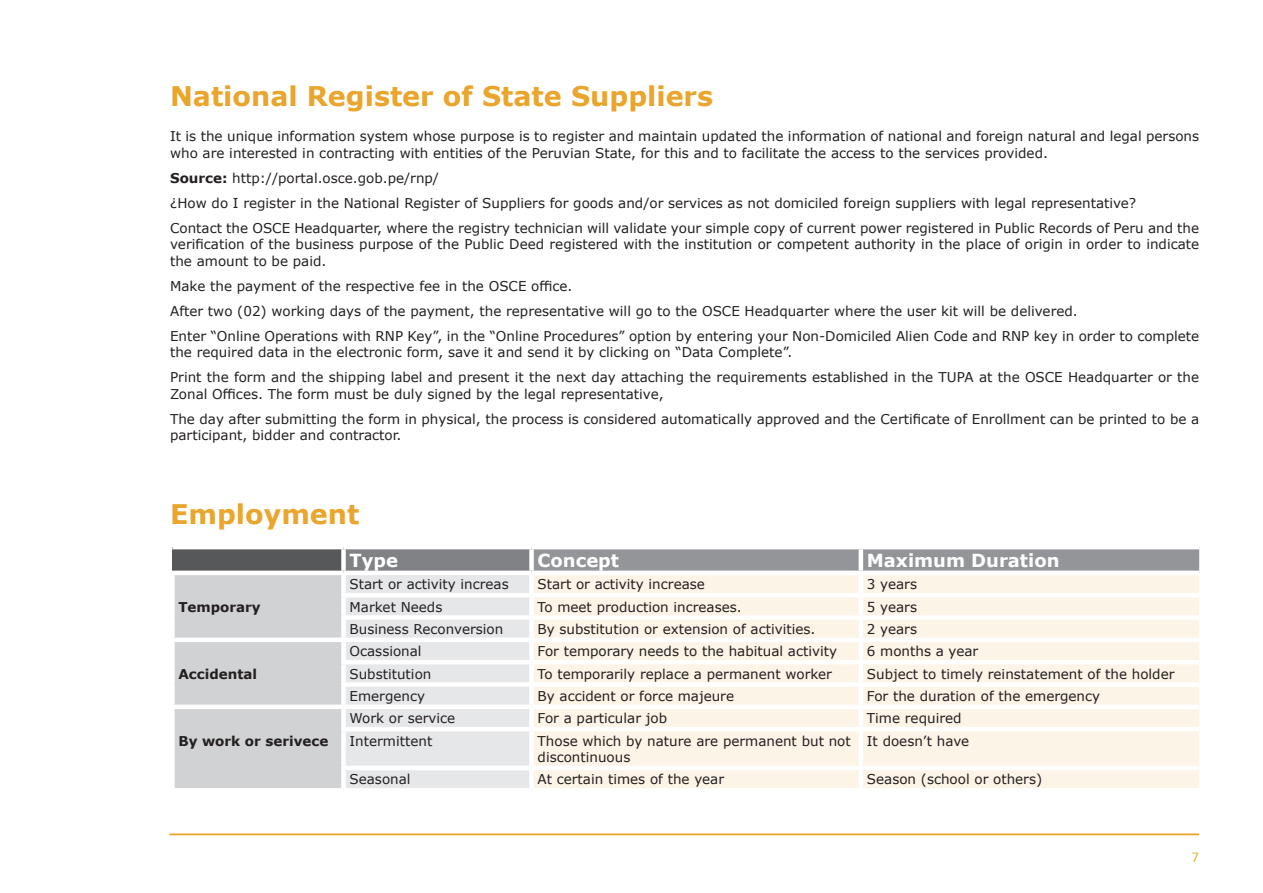
<style>
.page{position:relative;width:1263px;height:893px;background:#fff}
.page>*{position:absolute;margin:0;border:0;box-sizing:border-box;transform-origin:0 0}
.t1{font:700 27px "Verdana";color:#e9a52c}
.t2{font:700 18px "Verdana";color:#fff}
.t3{font:15px "Calibri";color:#e8b848}
.t4{font:13.5px/25px "Verdana";color:#231f20}
.t5{font:700 13.5px "Verdana";color:#231f20}
.s1{font-weight:700}
</style>
<div class="page">
<hr style="left:169px;top:833px;width:1030px;height:2px;background:#e9a52c">
<svg style="left:172px;top:549px;width:1027px;height:239px;background:#c7c8ca"></svg>
<div style="left:534px;top:575px;width:665px;height:213px;background:#fcf4e6"></div>
<hr style="left:170px;top:571px;width:173px;height:4px;background:#fff">
<div style="left:170px;top:575px;width:5px;height:20px;background:#fff"></div>
<div style="left:341px;top:575px;width:5px;height:18px;background:#fff"></div>
<div style="left:170px;top:595px;width:5px;height:22px;background:#fff"></div>
<div style="left:341px;top:597px;width:5px;height:18px;background:#fff"></div>
<div style="left:170px;top:617px;width:5px;height:21px;background:#fff"></div>
<div style="left:341px;top:620px;width:5px;height:18px;background:#fff"></div>
<hr style="left:170px;top:638px;width:173px;height:4px;background:#fff">
<div style="left:170px;top:642px;width:5px;height:20px;background:#fff"></div>
<div style="left:341px;top:642px;width:5px;height:18px;background:#fff"></div>
<div style="left:170px;top:662px;width:5px;height:22px;background:#fff"></div>
<div style="left:341px;top:664px;width:5px;height:18px;background:#fff"></div>
<div style="left:170px;top:684px;width:5px;height:21px;background:#fff"></div>
<div style="left:341px;top:687px;width:5px;height:18px;background:#fff"></div>
<hr style="left:170px;top:705px;width:173px;height:4px;background:#fff">
<div style="left:170px;top:709px;width:5px;height:20px;background:#fff"></div>
<div style="left:341px;top:709px;width:5px;height:18px;background:#fff"></div>
<div style="left:170px;top:729px;width:5px;height:39px;background:#fff"></div>
<div style="left:341px;top:731px;width:5px;height:35px;background:#fff"></div>
<div style="left:170px;top:768px;width:5px;height:20px;background:#fff"></div>
<div style="left:341px;top:770px;width:5px;height:18px;background:#fff"></div>
<hr style="left:859px;top:549px;width:4px;height:22px;background:#fff">
<hr style="left:859px;top:575px;width:4px;height:18px;background:#fff">
<hr style="left:859px;top:597px;width:4px;height:18px;background:#fff">
<hr style="left:859px;top:620px;width:4px;height:18px;background:#fff">
<hr style="left:859px;top:642px;width:4px;height:18px;background:#fff">
<hr style="left:859px;top:664px;width:4px;height:18px;background:#fff">
<hr style="left:859px;top:687px;width:4px;height:18px;background:#fff">
<hr style="left:859px;top:709px;width:4px;height:18px;background:#fff">
<hr style="left:859px;top:731px;width:4px;height:35px;background:#fff">
<hr style="left:859px;top:770px;width:4px;height:18px;background:#fff">
<div style="left:341px;top:549px;width:5px;height:22px;background:#fff"></div>
<div style="left:529px;top:549px;width:5px;height:22px;background:#fff"></div>
<hr style="left:343px;top:571px;width:188px;height:4px;background:#fff">
<hr style="left:531px;top:571px;width:330px;height:4px;background:#fff">
<div style="left:529px;top:575px;width:5px;height:18px;background:#fff"></div>
<hr style="left:861px;top:571px;width:338px;height:4px;background:#fff">
<hr style="left:341px;top:593px;width:190px;height:4px;background:#fff">
<hr style="left:531px;top:593px;width:330px;height:4px;background:#fff">
<div style="left:529px;top:597px;width:5px;height:18px;background:#fff"></div>
<hr style="left:861px;top:593px;width:338px;height:4px;background:#fff">
<div style="left:341px;top:615px;width:190px;height:5px;background:#fff"></div>
<div style="left:531px;top:615px;width:330px;height:5px;background:#fff"></div>
<div style="left:529px;top:620px;width:5px;height:18px;background:#fff"></div>
<div style="left:861px;top:615px;width:338px;height:5px;background:#fff"></div>
<hr style="left:343px;top:638px;width:188px;height:4px;background:#fff">
<hr style="left:531px;top:638px;width:330px;height:4px;background:#fff">
<div style="left:529px;top:642px;width:5px;height:18px;background:#fff"></div>
<hr style="left:861px;top:638px;width:338px;height:4px;background:#fff">
<hr style="left:341px;top:660px;width:190px;height:4px;background:#fff">
<hr style="left:531px;top:660px;width:330px;height:4px;background:#fff">
<div style="left:529px;top:664px;width:5px;height:18px;background:#fff"></div>
<hr style="left:861px;top:660px;width:338px;height:4px;background:#fff">
<div style="left:341px;top:682px;width:190px;height:5px;background:#fff"></div>
<div style="left:531px;top:682px;width:330px;height:5px;background:#fff"></div>
<div style="left:529px;top:687px;width:5px;height:18px;background:#fff"></div>
<div style="left:861px;top:682px;width:338px;height:5px;background:#fff"></div>
<hr style="left:343px;top:705px;width:188px;height:4px;background:#fff">
<hr style="left:531px;top:705px;width:330px;height:4px;background:#fff">
<div style="left:529px;top:709px;width:5px;height:18px;background:#fff"></div>
<hr style="left:861px;top:705px;width:338px;height:4px;background:#fff">
<hr style="left:341px;top:727px;width:190px;height:4px;background:#fff">
<hr style="left:531px;top:727px;width:330px;height:4px;background:#fff">
<div style="left:529px;top:731px;width:5px;height:35px;background:#fff"></div>
<hr style="left:861px;top:727px;width:338px;height:4px;background:#fff">
<hr style="left:341px;top:766px;width:190px;height:4px;background:#fff">
<hr style="left:531px;top:766px;width:330px;height:4px;background:#fff">
<div style="left:529px;top:770px;width:5px;height:18px;background:#fff"></div>
<hr style="left:861px;top:766px;width:338px;height:4px;background:#fff">
<h1 class="t1" style="left:170px;top:77px;width:544px">National Register of State Suppliers</h1>
<p class="t4" style="left:170px;top:128px;width:1031px;line-height:16.5px">It is the unique information system whose purpose is to register and maintain updated the information of national and foreign natural and legal persons who are interested in contracting with entities of the Peruvian State, for this and to facilitate the access to the services provided.</p>
<p class="t4" style="left:170px;top:165px;width:1031px"><span class="s1">Source:</span> http://portal.osce.gob.pe/rnp/<br>¿How do I register in the National Register of Suppliers for goods and/or services as not domiciled foreign suppliers with legal representative?<br>Contact the OSCE Headquarter, where the registry technician will validate your simple copy of current power registered in Public Records of Peru and the</p>
<p class="t4" style="left:170px;top:236px;width:1030px;line-height:16.5px">verification of the business purpose of the Public Deed registered with the institution or competent authority in the place of origin in order to indicate the amount to be paid.</p>
<p class="t4" style="left:170px;top:273px;width:1030px">Make the payment of the respective fee in the OSCE office.<br>After two (02) working days of the payment, the representative will go to the OSCE Headquarter where the user kit will be delivered.<br>Enter “Online Operations with RNP Key”, in the “Online Procedures” option by entering your Non-Domiciled Alien Code and RNP key in order to complete</p>
<p class="t4" style="left:170px;top:340px;width:1030px">the required data in the electronic form, save it and send it by clicking on “Data Complete”.<br>Print the form and the shipping label and present it the next day attaching the requirements established in the TUPA at the OSCE Headquarter or the</p>
<p class="t4" style="left:170px;top:381px;width:1030px">Zonal Offices. The form must be duly signed by the legal representative,<br>The day after submitting the form in physical, the process is considered automatically approved and the Certificate of Enrollment can be printed to be a</p>
<p class="t4" style="left:170px;top:423px;width:233px">participant, bidder and contractor.</p>
<h1 class="t1" style="left:170px;top:495px;width:191px">Employment</h1>
<h2 class="t2" style="left:349px;top:548px;width:50px">Type</h2>
<h2 class="t2" style="left:537px;top:548px;width:83px">Concept</h2>
<h2 class="t2" style="left:867px;top:548px;width:194px">Maximum Duration</h2>
<p class="t4" style="left:349px;top:572px;width:161px">Start or activity increas</p>
<p class="t4" style="left:537px;top:572px;width:169px">Start or activity increase</p>
<p class="t4" style="left:867px;top:572px;width:52px">3 years</p>
<p class="t5" style="left:178px;top:597px;width:84px">Temporary</p>
<p class="t4" style="left:349px;top:594px;width:94px">Market Needs</p>
<p class="t4" style="left:537px;top:594px;width:206px">To meet production increases.</p>
<p class="t4" style="left:867px;top:594px;width:52px">5 years</p>
<p class="t4" style="left:349px;top:616px;width:155px">Business Reconversion</p>
<p class="t4" style="left:538px;top:616px;width:279px">By substitution or extension of activities.</p>
<p class="t4" style="left:867px;top:616px;width:52px">2 years</p>
<p class="t4" style="left:349px;top:639px;width:74px">Ocassional</p>
<p class="t4" style="left:538px;top:639px;width:301px">For temporary needs to the habitual activity</p>
<p class="t4" style="left:867px;top:639px;width:113px">6 months a year</p>
<p class="t5" style="left:178px;top:664px;width:80px">Accidental</p>
<p class="t4" style="left:349px;top:661px;width:83px">Substitution</p>
<p class="t4" style="left:538px;top:661px;width:296px">To temporarily replace a permanent worker</p>
<p class="t4" style="left:867px;top:661px;width:309px">Subject to timely reinstatement of the holder</p>
<p class="t4" style="left:350px;top:683px;width:77px">Emergency</p>
<p class="t4" style="left:538px;top:683px;width:198px">By accident or force majeure</p>
<p class="t4" style="left:867px;top:683px;width:235px">For the duration of the emergency</p>
<p class="t4" style="left:350px;top:706px;width:107px">Work or service</p>
<p class="t4" style="left:538px;top:706px;width:131px">For a particular job</p>
<p class="t4" style="left:867px;top:706px;width:96px">Time required</p>
<p class="t5" style="left:178px;top:731px;width:152px">By work or serivece</p>
<p class="t4" style="left:350px;top:728px;width:84px">Intermittent</p>
<p class="t4" style="left:538px;top:732px;width:315px;line-height:16.5px">Those which by nature are permanent but not discontinuous</p>
<p class="t4" style="left:867px;top:728px;width:104px">It doesn’t have</p>
<p class="t4" style="left:350px;top:767px;width:62px">Seasonal</p>
<p class="t4" style="left:538px;top:767px;width:188px">At certain times of the year</p>
<p class="t4" style="left:867px;top:767px;width:177px">Season (school or others)</p>
<p class="t3" style="left:1191px;top:846px;width:9px">7</p>
</div>
